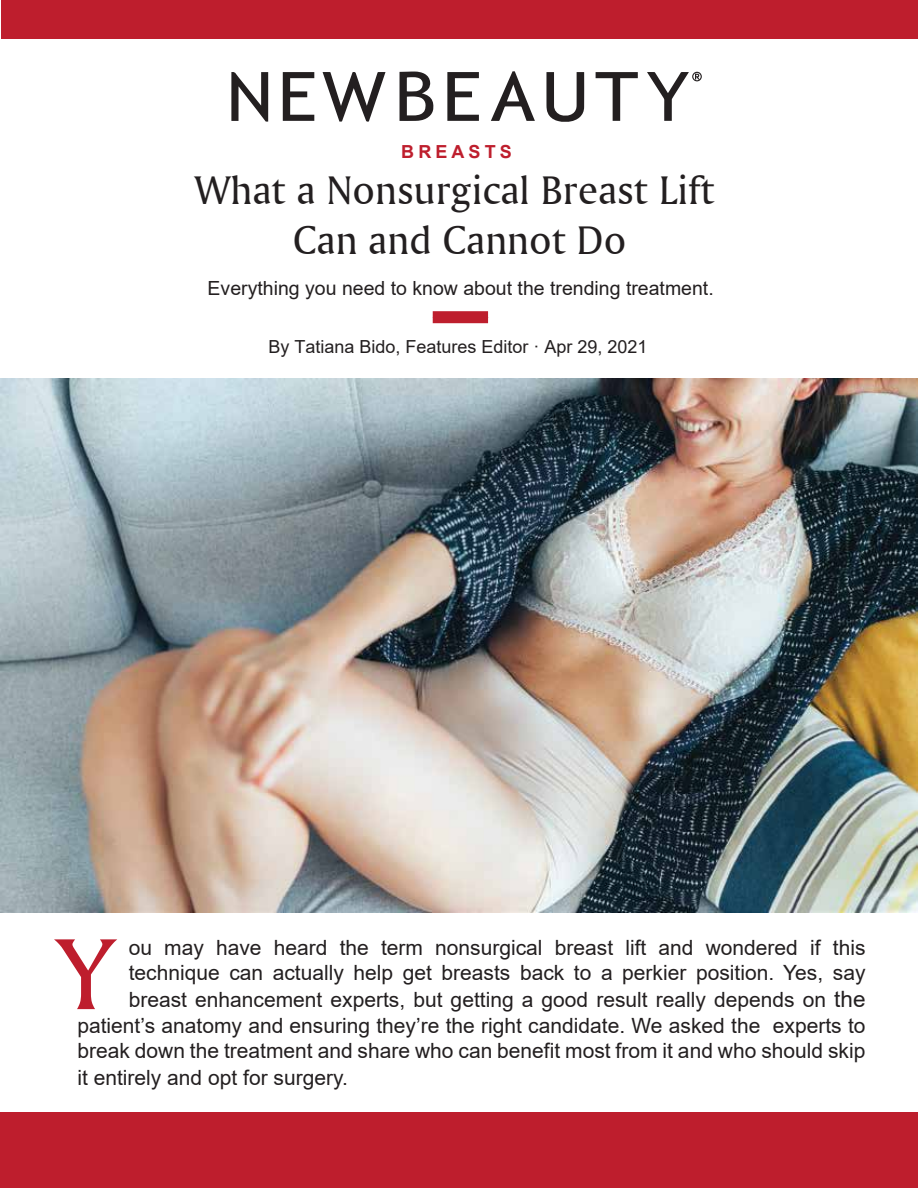
<style>
.page{position:relative;width:918px;height:1188px;background:#fff}
.page>*{position:absolute;margin:0;border:0;box-sizing:border-box;transform-origin:0 0}
.t1{font:106.5px "Amerigo BT Roman A";color:#be1e2d;scale:1.05 1}
.t2{font:42px/50.4px "Amerigo BT Roman A";color:#231f20;text-align:center}
.t3{font:21px "Arial";color:#231f20}
.t4{font:19.5px "Arial";color:#231f20}
.t5{font:18px "Arial";color:#231f20}
.t6{font:700 18px "Arial";letter-spacing:.225em;color:#be1e2d}
.s1{font-size:22.5px}
</style>
<div class="page">
<svg style="left:231px;top:72px;width:37px;height:50px"></svg>
<svg style="left:546px;top:72px;width:38px;height:50px"></svg>
<svg style="left:491px;top:71px;width:44px;height:50px"></svg>
<svg style="left:323px;top:72px;width:63px;height:50px"></svg>
<svg style="left:400px;top:71px;width:34px;height:50px"></svg>
<svg style="left:447px;top:72px;width:32px;height:49px"></svg>
<svg style="left:283px;top:72px;width:31px;height:49px"></svg>
<svg style="left:596px;top:72px;width:42px;height:49px"></svg>
<svg style="left:647px;top:72px;width:55px;height:49px"></svg>
<div style="left:433px;top:311px;width:55px;height:12px;background:#be1e2d"></div>
<div style="left:2px;top:0;width:916px;height:39px;background:#be1e2d"></div>
<div style="left:0;top:1113px;width:918px;height:75px;background:#be1e2d"></div>
<img style="left:0;top:379px;width:918px;height:534px">
<p class="t6" style="left:401px;top:139px;width:112px">BREASTS</p>
<h2 class="t2" style="left:194px;top:164px;width:522px">What a Nonsurgical Breast Lift<br>Can and Cannot Do</h2>
<p class="t4" style="left:208px;top:275px;width:508px">Everything you need to know about the trending treatment.</p>
<p class="t5" style="left:268px;top:334px;width:381px">By Tatiana Bido, Features Editor · Apr 29, 2021</p>
<h1 class="t1" style="left:56px;top:909px;width:58px">Y</h1>
<p class="t3" style="left:129px;top:933px;width:738px">ou may have heard the term nonsurgical breast lift and wondered if this</p>
<p class="t3" style="left:129px;top:958px;width:738px">technique can actually help get breasts back to a perkier position. Yes, say</p>
<p class="t3" style="left:129px;top:985px;width:738px">breast enhancement experts, but getting a good result really depends on <span class="s1">the</span></p>
<p class="t3" style="left:77px;top:1011px;width:790px">patient’s anatomy and ensuring they’re the right candidate. We asked the experts to</p>
<p class="t3" style="left:77px;top:1036px;width:790px">break down the treatment and share who can benefit most from it and who should skip</p>
<p class="t3" style="left:77px;top:1063px;width:272px">it entirely and opt for surgery.</p>
</div>
